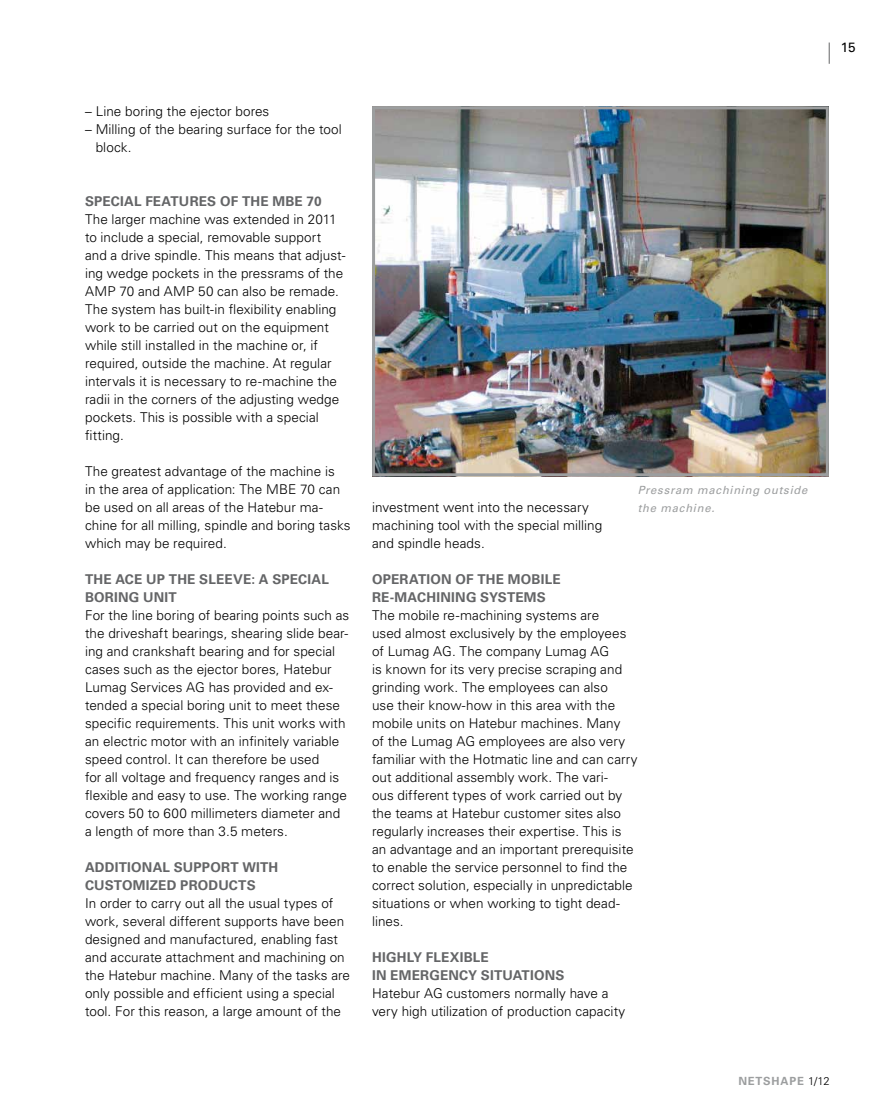
<style>
.page{position:relative;width:893px;height:1106px;background:#fff}
.page>*{position:absolute;margin:0;border:0;box-sizing:border-box;transform-origin:0 0}
.t1{font:300 13.5px/18px "Univers LT Std";letter-spacing:.005em;color:#000}
.t2{font:700 13.5px/18px "Univers LT Std";letter-spacing:.015em;color:#646567}
.t3{font:13.5px "Univers LT Std";color:#000}
.t4{font:italic 11.25px/18px "Univers LT Std";letter-spacing:.065em;color:#9c9e9f}
.t5{font:700 11.25px "Univers LT Std";letter-spacing:.07em;color:#9c9e9f}
.s1{font-weight:300;color:#000}
</style>
<div class="page">
<svg style="left:829px;top:43px;width:1px;height:21px"></svg>
<img style="left:376px;top:110px;width:449px;height:362px">
<div style="left:372px;top:106px;width:457px;height:370px;border:3px solid #9c9e9f"></div>
<p class="t1" style="left:85px;top:102px;width:186px">– Line boring the ejector bores</p>
<p class="t1" style="left:96px;top:120px;width:248px;text-indent:-11px">– Milling of the bearing surface for the tool block.</p>
<p class="t2" style="left:85px;top:192px;width:238px">SPECIAL FEATURES OF TH E MBE 70</p>
<p class="t1" style="left:85px;top:210px;width:262px">The larger machine was extended in 2011 to include a special, removable support and a drive spindle. This means that adjust&shy;ing wedge pockets in the pressrams of the AMP 70 and AMP 50 can also be remade.<br>The system has built-in flexibility enabling work to be carried out on the equipment while still installed in the machine or, if required, outside the machine. At regular intervals it is necessary to re-machine the radii in the corners of the adjusting wedge pockets. This is possible with a special fitting.</p>
<p class="t1" style="left:85px;top:462px;width:267px">The greatest advantage of the machine is<br>in the area of application: The MBE 70 can be used on all areas of the Hatebur ma&shy;chine for all milling, spindle and boring tasks which may be required.</p>
<p class="t2" style="left:85px;top:570px;width:242px">THE ACE UP TH E SLEEVE: A SPECIAL<br>BORING UNIT</p>
<p class="t1" style="left:85px;top:606px;width:266px">For the line boring of bearing points such as the driveshaft bearings, shearing slide bear&shy;ing and crankshaft bearing and for special cases such as the ejector bores, Hatebur Lumag Services AG has provided and ex&shy;tended a special boring unit to meet these specific requirements. This unit works with an electric motor with an infinitely variable speed control. It can therefore be used<br>for all voltage and frequency ranges and is flexible and easy to use. The working range covers 50 to 600 millimeters diameter and a length of more than 3.5 meters.</p>
<p class="t2" style="left:85px;top:858px;width:11px">ADD</p>
<p class="t2" style="left:85px;top:858px;width:185px;text-indent:30px">ITIONAL SUPPORT WITH<br>CUSTOMIZED PRODUCTS</p>
<p class="t1" style="left:85px;top:894px;width:267px">In order to carry out all the usual types of work, several different supports have been designed and manufactured, enabling fast and accurate attachment and machining on the Hatebur machine. Many of the tasks are only possible and efficient using a special tool. For this reason, a large amount of the</p>
<p class="t4" style="left:638px;top:481px;width:171px">Pressram machining outside the machine.</p>
<p class="t1" style="left:372px;top:498px;width:232px">investment went into the necessary machining tool with the special milling and spindle heads.</p>
<p class="t2" style="left:372px;top:570px;width:190px">OPERATION OF TH E MOBILE<br>RE-MACHINING SYSTEMS</p>
<p class="t1" style="left:372px;top:606px;width:267px">The mobile re-machining systems are<br>used almost exclusively by the employees of Lumag AG. The company Lumag AG<br>is known for its very precise scraping and grinding work. The employees can also<br>use their know-how in this area with the mobile units on Hatebur machines. Many<br>of the Lumag AG employees are also very familiar with the Hotmatic line and can carry out additional assembly work. The vari-<br>ous different types of work carried out by the teams at Hatebur customer sites also regularly increases their expertise. This is an advantage and an important prerequisite to enable the service personnel to find the correct solution, especially in unpredictable situations or when working to tight dead&shy;lines.</p>
<p class="t2" style="left:372px;top:948px;width:25px">HIGHL</p>
<p class="t2" style="left:372px;top:948px;width:183px;text-indent:41px">Y FLEXIBLE<br>IN EMERGENCY SITUATIONS</p>
<p class="t1" style="left:372px;top:984px;width:255px">Hatebur AG customers normally have a very high utilization of production capacity</p>
<p class="t3" style="left:841px;top:40px;width:16px">15</p>
<p class="t5" style="left:738px;top:1074px;width:93px">NETSHAPE <span class="s1">1/12</span></p>
</div>
